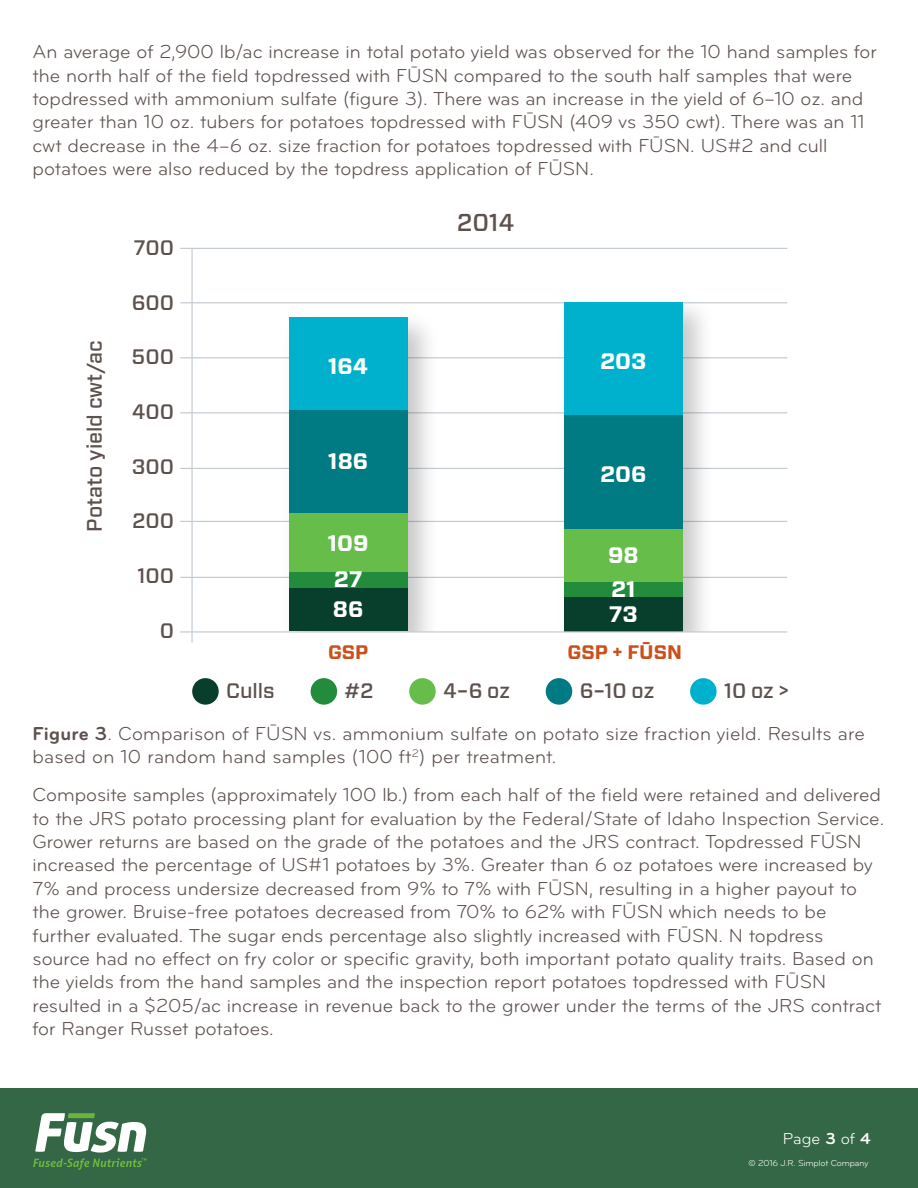
<style>
.page{position:relative;width:918px;height:1188px;background:#fff}
.page>*{position:absolute;margin:0;border:0;box-sizing:border-box;transform-origin:0 0}
.t1{font:500 24.45px "Forza";color:#5d514e}
.t2{font:700 22.35px/36.3px "Forza";color:#fff}
.t3{font:500 21px "Forza";color:#5d514e}
.t4{font:19.5px/23.4px "Bryant Pro";color:#5d514e}
.t5{font:700 19.5px "Forza";color:#cb511c}
.t6{font:16.5px "Bryant Pro";color:#fff}
.t7{font:9px "Bryant Pro";letter-spacing:-.015em;color:#fff}
.s1{font-weight:700}
</style>
<div class="page">
<div style="left:0;top:1088px;width:918px;height:100px;background:#346745"></div>
<svg style="left:33px;top:1113px;width:114px;height:57px"></svg>
<div style="left:192px;top:678px;width:27px;height:27px;background:#083f2c;border-radius:50%"></div>
<div style="left:311px;top:678px;width:26px;height:27px;background:#238b3c;border-radius:50%"></div>
<div style="left:409px;top:678px;width:27px;height:27px;background:#67bd4a;border-radius:50%"></div>
<div style="left:546px;top:678px;width:26px;height:27px;background:#007a83;border-radius:50%"></div>
<div style="left:690px;top:678px;width:27px;height:27px;background:#00b1cd;border-radius:50%"></div>
<hr style="left:180px;top:248px;width:607px;height:1px;background:#c4ccd2">
<hr style="left:180px;top:412px;width:607px;height:1px;background:#c4ccd2">
<hr style="left:180px;top:357px;width:607px;height:1px;background:#c4ccd2">
<hr style="left:180px;top:302px;width:607px;height:1px;background:#c4ccd2">
<hr style="left:180px;top:468px;width:607px;height:1px;background:#c4ccd2">
<hr style="left:180px;top:521px;width:607px;height:1px;background:#c4ccd2">
<hr style="left:180px;top:577px;width:607px;height:1px;background:#c4ccd2">
<img style="left:275px;top:317px;width:171px;height:314px">
<div style="left:289px;top:324px;width:119px;height:307px;background:#083f2c"></div>
<div style="left:289px;top:571px;width:119px;height:17px;background:#238b3c"></div>
<div style="left:289px;top:392px;width:119px;height:121px;background:#007a83"></div>
<div style="left:289px;top:513px;width:119px;height:59px;background:#67bd4a"></div>
<div style="left:289px;top:318px;width:119px;height:92px;background:#00b1cd"></div>
<img style="left:550px;top:303px;width:171px;height:328px">
<div style="left:564px;top:326px;width:119px;height:306px;background:#083f2c"></div>
<div style="left:564px;top:393px;width:119px;height:138px;background:#007a83"></div>
<div style="left:564px;top:529px;width:119px;height:54px;background:#67bd4a"></div>
<div style="left:564px;top:582px;width:119px;height:14px;background:#238b3c"></div>
<div style="left:564px;top:302px;width:119px;height:112px;background:#00b1cd"></div>
<hr style="left:191px;top:248px;width:2px;height:395px;background:#c4ccd2">
<hr style="left:180px;top:631px;width:607px;height:2px;background:#c4ccd2">
<p class="t4" style="left:33px;top:40px;width:846px">An average of 2,900 lb/ac increase in total potato yield was observed for the 10 hand samples for the north half of the field topdressed with FŪSN compared to the south half samples that were topdressed with ammonium sulfate (figure 3). There was an increase in the yield of 6–10 oz. and greater than 10 oz. tubers for potatoes topdressed with FŪSN (409 vs 350 cwt). There was an 11 cwt decrease in the 4–6 oz. size fraction for potatoes topdressed with FŪSN. US#2 and cull potatoes were also reduced by the topdress application of FŪSN.</p>
<p class="t3" style="left:80px;top:532px;width:192px;rotate:-90deg">Potato yield cwt/ac</p>
<p class="t3" style="left:133px;top:234px;width:42px">700</p>
<p class="t3" style="left:132px;top:288px;width:44px">600</p>
<p class="t3" style="left:132px;top:343px;width:44px">500</p>
<p class="t3" style="left:132px;top:398px;width:44px">400</p>
<p class="t3" style="left:132px;top:453px;width:44px">300</p>
<p class="t3" style="left:132px;top:507px;width:43px">200</p>
<p class="t3" style="left:138px;top:562px;width:38px">100</p>
<p class="t3" style="left:160px;top:617px;width:16px">0</p>
<p class="t2" style="left:328px;top:348px;width:42px">164</p>
<p class="t2" style="left:328px;top:443px;width:41px">186</p>
<p class="t2" style="left:328px;top:525px;width:42px">109<br>27</p>
<p class="t2" style="left:333px;top:592px;width:32px">86</p>
<p class="t1" style="left:457px;top:206px;width:59px">2014</p>
<p class="t2" style="left:600px;top:343px;width:48px">203</p>
<p class="t2" style="left:600px;top:456px;width:48px">206</p>
<p class="t2" style="left:608px;top:539px;width:32px;line-height:33.3px">98<br>21</p>
<p class="t2" style="left:609px;top:597px;width:31px">73</p>
<p class="t5" style="left:328px;top:639px;width:42px">GSP</p>
<p class="t5" style="left:568px;top:639px;width:116px">GSP + FŪSN</p>
<p class="t3" style="left:226px;top:677px;width:50px">Culls</p>
<p class="t3" style="left:345px;top:677px;width:30px">#2</p>
<p class="t3" style="left:443px;top:677px;width:68px">4–6 oz</p>
<p class="t3" style="left:580px;top:677px;width:76px">6–10 oz</p>
<p class="t3" style="left:724px;top:677px;width:66px">10 oz &gt;</p>
<p class="t4" style="left:33px;top:722px;width:834px"><span class="s1">Figure 3</span>. Comparison of FŪSN vs. ammonium sulfate on potato size fraction yield. Results are based on 10 random hand samples (100 ft<sup>2</sup>) per treatment.</p>
<p class="t4" style="left:33px;top:783px;width:853px">Composite samples (approximately 100 lb.) from each half of the field were retained and delivered to the JRS potato processing plant for evaluation by the Federal/State of Idaho Inspection Service.<br>Grower returns are based on the grade of the potatoes and the JRS contract. Topdressed FŪSN increased the percentage of US#1 potatoes by 3%. Greater than 6 oz potatoes were increased by 7% and process undersize decreased from 9% to 7% with FŪSN, resulting in a higher payout to the grower. Bruise-free potatoes decreased from 70% to 62% with FŪSN which needs to be further evaluated. The sugar ends percentage also slightly increased with FŪSN. N topdress source had no effect on fry color or specific gravity, both important potato quality traits. Based on the yields from the hand samples and the inspection report potatoes topdressed with FŪSN resulted in a $205/ac increase in revenue back to the grower under the terms of the JRS contract for Ranger Russet potatoes.</p>
<p class="t6" style="left:783px;top:1129px;width:89px">Page <span class="s1">3</span> of <span class="s1">4</span></p>
<p class="t7" style="left:748px;top:1158px;width:121px">© 2016 J.R. Simplot Company</p>
</div>
